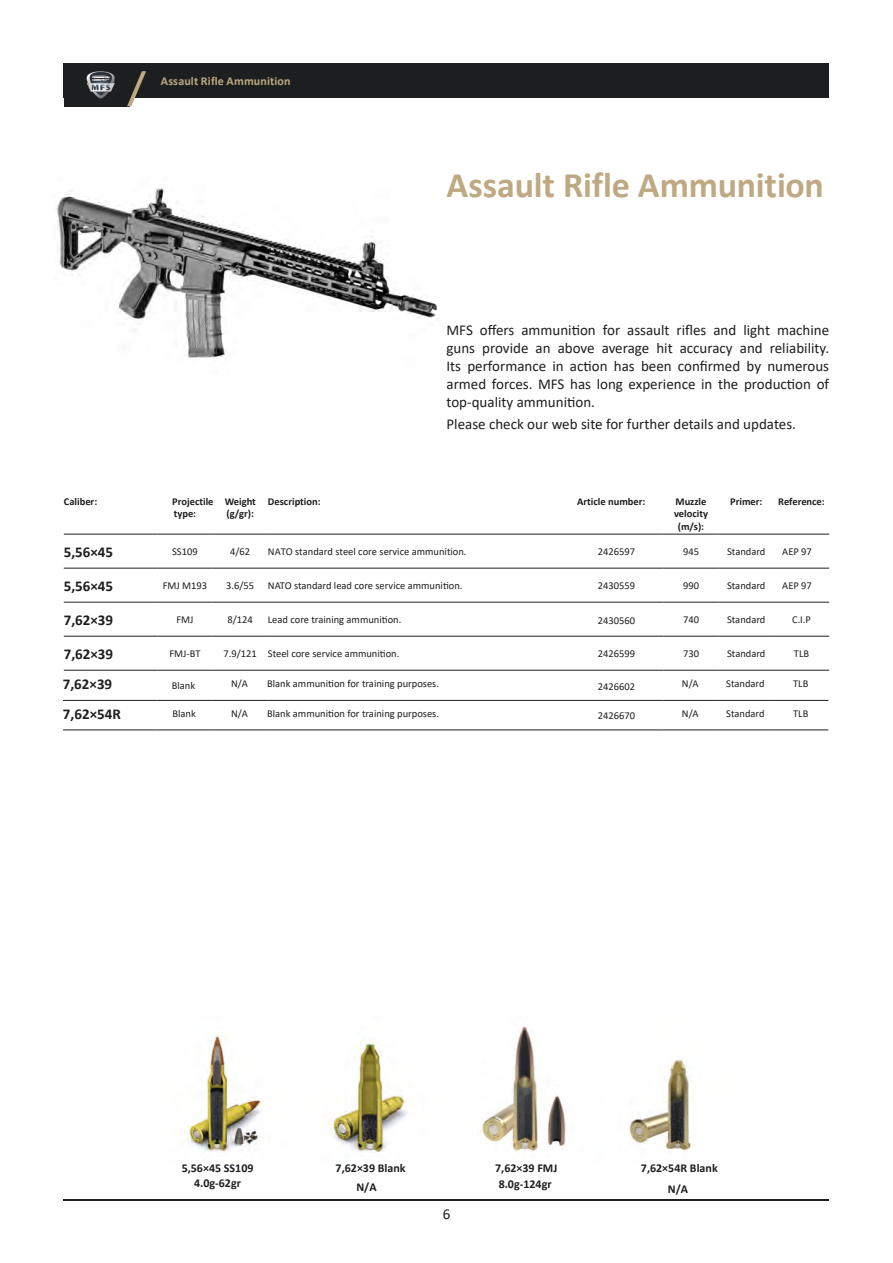
<style>
.page{position:relative;width:893px;height:1263px;background:#fff}
.page>*{position:absolute;margin:0;border:0;box-sizing:border-box;transform-origin:0 0}
.t1{font:700 36px "Calibri";letter-spacing:-.005em;color:#bea983}
.t2{font:15px/18px "Calibri 2";color:#1d1e1f;text-align:justify}
.t3{font:700 15px "Calibri";color:#1d1e1f}
.t4{font:15px "Calibri";color:#1d1e1f}
.t5{font:700 12px/14.4px "Calibri";color:#1d1e1f;text-align:center}
.t6{font:700 12px "Calibri";letter-spacing:.015em;color:#bea983}
.t7{font:700 12px "Calibri";color:#1d1e1f}
.t8{font:10.5px "Calibri 2";color:#1d1e1f}
.t9{font:700 10.5px/12.6px "Calibri";color:#1d1e1f}
.t10{font:10.5px "Calibri";color:#1d1e1f}
.t11{font:10.5px "Calibri 3";color:#1d1e1f}
.t12{font:700 10.5px "Calibri";color:#1d1e1f}
.s1{font-family:"Calibri"}
.s2{font-family:"Calibri 3"}
.s3{font-style:inherit}
</style>
<div class="page">
<div style="left:64px;top:64px;width:765px;height:34px;background:#1d1e1f"></div>
<hr style="left:64px;top:1199px;width:765px;height:1px;background:#1d1e1f">
<img style="left:186px;top:1034px;width:222px;height:122px">
<img style="left:481px;top:1025px;width:215px;height:131px">
<img style="left:57px;top:188px;width:381px;height:170px">
<hr style="left:64px;top:534px;width:93px;height:1px;background:#1d1e1f">
<hr style="left:157px;top:534px;width:56px;height:1px;background:#1d1e1f">
<hr style="left:213px;top:534px;width:55px;height:1px;background:#1d1e1f">
<hr style="left:268px;top:534px;width:395px;height:1px;background:#1d1e1f">
<hr style="left:663px;top:534px;width:56px;height:1px;background:#1d1e1f">
<hr style="left:719px;top:534px;width:55px;height:1px;background:#1d1e1f">
<hr style="left:774px;top:534px;width:55px;height:1px;background:#1d1e1f">
<hr style="left:64px;top:568px;width:93px;height:1px;background:#1d1e1f">
<hr style="left:157px;top:568px;width:56px;height:1px;background:#1d1e1f">
<hr style="left:213px;top:568px;width:55px;height:1px;background:#1d1e1f">
<hr style="left:268px;top:568px;width:395px;height:1px;background:#1d1e1f">
<hr style="left:663px;top:568px;width:56px;height:1px;background:#1d1e1f">
<hr style="left:719px;top:568px;width:55px;height:1px;background:#1d1e1f">
<hr style="left:774px;top:568px;width:55px;height:1px;background:#1d1e1f">
<hr style="left:64px;top:602px;width:93px;height:1px;background:#1d1e1f">
<hr style="left:157px;top:602px;width:56px;height:1px;background:#1d1e1f">
<hr style="left:213px;top:602px;width:55px;height:1px;background:#1d1e1f">
<hr style="left:268px;top:602px;width:395px;height:1px;background:#1d1e1f">
<hr style="left:663px;top:602px;width:56px;height:1px;background:#1d1e1f">
<hr style="left:719px;top:602px;width:55px;height:1px;background:#1d1e1f">
<hr style="left:774px;top:602px;width:55px;height:1px;background:#1d1e1f">
<hr style="left:64px;top:636px;width:93px;height:1px;background:#1d1e1f">
<hr style="left:157px;top:636px;width:56px;height:1px;background:#1d1e1f">
<hr style="left:213px;top:636px;width:55px;height:1px;background:#1d1e1f">
<hr style="left:268px;top:636px;width:395px;height:1px;background:#1d1e1f">
<hr style="left:663px;top:636px;width:56px;height:1px;background:#1d1e1f">
<hr style="left:719px;top:636px;width:55px;height:1px;background:#1d1e1f">
<hr style="left:774px;top:636px;width:55px;height:1px;background:#1d1e1f">
<hr style="left:64px;top:670px;width:93px;height:1px;background:#1d1e1f">
<hr style="left:157px;top:670px;width:56px;height:1px;background:#1d1e1f">
<hr style="left:213px;top:670px;width:55px;height:1px;background:#1d1e1f">
<hr style="left:268px;top:670px;width:395px;height:1px;background:#1d1e1f">
<hr style="left:663px;top:670px;width:56px;height:1px;background:#1d1e1f">
<hr style="left:719px;top:670px;width:55px;height:1px;background:#1d1e1f">
<hr style="left:774px;top:670px;width:55px;height:1px;background:#1d1e1f">
<hr style="left:63px;top:700px;width:94px;height:1px;background:#1d1e1f">
<hr style="left:157px;top:700px;width:55px;height:1px;background:#1d1e1f">
<hr style="left:212px;top:700px;width:55px;height:1px;background:#1d1e1f">
<hr style="left:267px;top:700px;width:396px;height:1px;background:#1d1e1f">
<hr style="left:663px;top:700px;width:55px;height:1px;background:#1d1e1f">
<hr style="left:718px;top:700px;width:55px;height:1px;background:#1d1e1f">
<hr style="left:773px;top:700px;width:55px;height:1px;background:#1d1e1f">
<hr style="left:63px;top:730px;width:94px;height:1px;background:#1d1e1f">
<hr style="left:157px;top:730px;width:55px;height:1px;background:#1d1e1f">
<hr style="left:212px;top:730px;width:55px;height:1px;background:#1d1e1f">
<hr style="left:267px;top:730px;width:396px;height:1px;background:#1d1e1f">
<hr style="left:663px;top:730px;width:55px;height:1px;background:#1d1e1f">
<hr style="left:718px;top:730px;width:55px;height:1px;background:#1d1e1f">
<hr style="left:773px;top:730px;width:55px;height:1px;background:#1d1e1f">
<svg style="left:65px;top:71px;width:81px;height:35px"></svg>
<p class="t6" style="left:161px;top:73px;width:131px">Assault Rifle Ammunition</p>
<h1 class="t1" style="left:446px;top:160px;width:379px">Assault Rifle Ammunition</h1>
<p class="t2" style="left:446px;top:321px;width:384px">MFS offers ammunition for assault rifles and light machine guns provide an above average hit accuracy and reliability.<br>Its performance in action has been confirmed by numerous armed forces. MFS has long experience in the production of top-quality ammunition.</p>
<h2 class="t2" style="left:446px;top:415px;width:351px">Please check our web site for further details and updates.</h2>
<p class="t9" style="left:64px;top:495px;width:35px">Caliber:</p>
<p class="t12" style="left:172px;top:494px;width:43px">Projectile</p>
<p class="t9" style="left:174px;top:507px;width:24px">type:</p>
<p class="t9" style="left:225px;top:495px;width:33px">Weight (g/gr):</p>
<p class="t9" style="left:268px;top:495px;width:54px">Description:</p>
<p class="t9" style="left:674px;top:495px;width:35px;text-align:center">Muzzle velocity (m/s):</p>
<p class="t9" style="left:730px;top:495px;width:34px">Primer:</p>
<p class="t9" style="left:778px;top:495px;width:48px">Reference:</p>
<p class="t9" style="left:577px;top:495px;width:70px">Article number:</p>
<h2 class="t3" style="left:64px;top:541px;width:51px">5,56×45</h2>
<p class="t11" style="left:172px;top:544px;width:27px">SS109</p>
<p class="t11" style="left:230px;top:544px;width:22px">4/6<span class="s1">2</span></p>
<p class="t8" style="left:268px;top:544px;width:200px">NATO standard steel core service ammunition.</p>
<p class="t10" style="left:598px;top:544px;width:39px">2426597</p>
<p class="t10" style="left:683px;top:544px;width:17px"><span class="s2">9</span>45</p>
<p class="t10" style="left:782px;top:544px;width:31px">AEP 97</p>
<h2 class="t3" style="left:64px;top:575px;width:51px">5,56×45</h2>
<p class="t11" style="left:163px;top:578px;width:46px">FMJ M193</p>
<p class="t11" style="left:226px;top:578px;width:29px">3.6/55</p>
<p class="t8" style="left:268px;top:578px;width:196px">NATO standard lead core service ammunition.</p>
<p class="t10" style="left:683px;top:578px;width:17px"><span class="s2">9</span>90</p>
<p class="t8" style="left:727px;top:578px;width:40px">Standard</p>
<p class="t10" style="left:782px;top:578px;width:31px">AEP 97</p>
<h2 class="t3" style="left:64px;top:609px;width:51px">7,62×39</h2>
<p class="t11" style="left:176px;top:612px;width:19px">FMJ</p>
<p class="t11" style="left:228px;top:612px;width:27px">8/124</p>
<p class="t8" style="left:268px;top:612px;width:135px">Lead core training ammunition.</p>
<p class="t11" style="left:683px;top:612px;width:17px">740</p>
<p class="t8" style="left:727px;top:612px;width:40px">Standard</p>
<p class="t11" style="left:792px;top:612px;width:20px">C.I.P</p>
<h2 class="t3" style="left:64px;top:643px;width:51px">7,62×39</h2>
<p class="t8" style="left:169px;top:646px;width:32px">FMJ-BT</p>
<p class="t8" style="left:224px;top:646px;width:177px"><span class="s2">7.9/121</span> Steel core service ammunition.</p>
<p class="t11" style="left:683px;top:646px;width:17px">730</p>
<p class="t8" style="left:727px;top:646px;width:40px">Standard</p>
<p class="t8" style="left:794px;top:646px;width:17px">TLB</p>
<h2 class="t3" style="left:63px;top:673px;width:51px">7,62×39</h2>
<p class="t11" style="left:231px;top:676px;width:18px">N/A</p>
<p class="t8" style="left:267px;top:676px;width:173px">Blank ammunition for training purposes.</p>
<p class="t11" style="left:682px;top:676px;width:18px">N/A</p>
<p class="t8" style="left:726px;top:676px;width:40px">Standard</p>
<p class="t8" style="left:793px;top:676px;width:17px">TLB</p>
<h2 class="t3" style="left:63px;top:703px;width:59px">7,62×54R</h2>
<p class="t8" style="left:727px;top:544px;width:40px">Standard</p>
<p class="t10" style="left:598px;top:578px;width:39px">2430559</p>
<p class="t10" style="left:598px;top:613px;width:39px">2430560</p>
<p class="t10" style="left:598px;top:646px;width:39px">2426599</p>
<p class="t10" style="left:598px;top:679px;width:39px">2426602</p>
<p class="t8" style="left:172px;top:678px;width:25px">Blank</p>
<p class="t11" style="left:231px;top:706px;width:18px">N/A</p>
<p class="t8" style="left:267px;top:706px;width:173px">Blank ammunition for training purposes.</p>
<p class="t11" style="left:682px;top:706px;width:18px">N/A</p>
<p class="t8" style="left:726px;top:706px;width:40px">Standard</p>
<p class="t8" style="left:793px;top:706px;width:17px">TLB</p>
<p class="t8" style="left:172px;top:706px;width:25px">Blank</p>
<p class="t10" style="left:598px;top:708px;width:39px">2426670</p>
<p class="t5" style="left:182px;top:1161px;width:73px">5,56×45 SS109<br>4.0g<span class="s3">-</span>62gr</p>
<p class="t5" style="left:336px;top:1161px;width:72px">7,62×39 Blank</p>
<p class="t5" style="left:495px;top:1160px;width:64px;line-height:15.9px;text-align:left">7,62×39 FMJ<br>8<span class="s3">.0</span>g<span class="s3">-124gr</span></p>
<p class="t5" style="left:641px;top:1161px;width:78px">7,62×54R Blank</p>
<p class="t7" style="left:356px;top:1179px;width:22px">N/A</p>
<p class="t7" style="left:668px;top:1180px;width:22px">N/A</p>
<h2 class="t4" style="left:443px;top:1203px;width:9px">6</h2>
</div>
